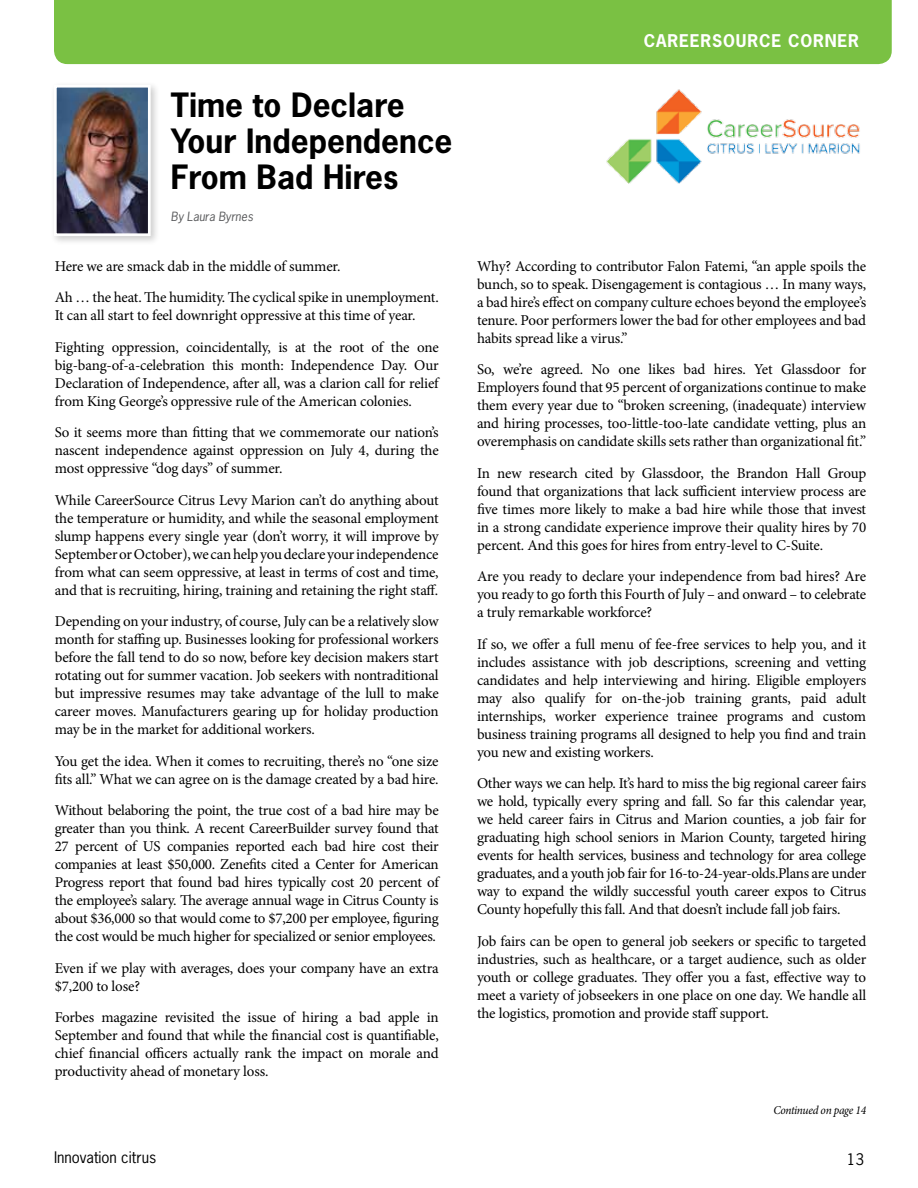
<style>
.page{position:relative;width:918px;height:1188px;background:#fff}
.page>*{position:absolute;margin:0;border:0;box-sizing:border-box;transform-origin:0 0}
.t1{font:700 31.5px/36px "News Gothic Std";color:#000}
.t2{font:700 16.5px "News Gothic Std";letter-spacing:.05em;color:#fff}
.t3{font:15px/18px "Minion Pro";letter-spacing:-.015em;color:#000;text-align:justify}
.t4{font:15px "News Gothic Std";color:#000}
.t5{font:italic 12px "Minion Pro";letter-spacing:-.03em;color:#000;scale:.95 1}
.t6{font:italic 12px "News Gothic Std";color:#58595b}
</style>
<div class="page">
<div style="left:54px;top:0;width:838px;height:64px;background:#7ac143"></div>
<div style="left:51px;top:81px;width:109px;height:165px;background:#000;opacity:.2"></div>
<img style="left:58px;top:89px;width:89px;height:143px">
<div style="left:54px;top:85px;width:97px;height:151px;border:3px solid #fff"></div>
<img style="left:606px;top:89px;width:254px;height:95px">
<h1 class="t1" style="left:171px;top:87px;width:283px">Time to Declare<br>Your Independence<br>From Bad Hires</h1>
<p class="t6" style="left:171px;top:209px;width:84px">By Laura Byrnes</p>
<p class="t3" style="left:55px;top:250px;width:386px;line-height:31.5px">Here we are smack dab in the middle of summer.<br>Ah … the heat. The humidity. The cyclical spike in unemployment.</p>
<p class="t3" style="left:55px;top:300px;width:385px;line-height:31.5px">It can all start to feel downright oppressive at this time of year.<br>Fighting oppression, coincidentally, is at the root of the one</p>
<p class="t3" style="left:55px;top:356px;width:386px">big-bang-of-a-celebration this month: Independence Day. Our Declaration of Independence, after all, was a clarion call for relief from King George’s oppressive rule of the American colonies.</p>
<p class="t3" style="left:55px;top:423px;width:386px">So it seems more than fitting that we commemorate our nation’s nascent independence against oppression on July 4, during the most oppressive “dog days” of summer.</p>
<p class="t3" style="left:55px;top:491px;width:386px">While CareerSource Citrus Levy Marion can’t do anything about the temperature or humidity, and while the seasonal employment slump happens every single year (don’t worry, it will improve by September or October), we can help you declare your independence from what can seem oppressive, at least in terms of cost and time, and that is recruiting, hiring, training and retaining the right staff.</p>
<p class="t3" style="left:55px;top:612px;width:386px">Depending on your industry, of course, July can be a relatively slow month for staffing up. Businesses looking for professional workers before the fall tend to do so now, before key decision makers start rotating out for summer vacation. Job seekers with nontraditional but impressive resumes may take advantage of the lull to make career moves. Manufacturers gearing up for holiday production may be in the market for additional workers.</p>
<p class="t3" style="left:55px;top:752px;width:385px">You get the idea. When it comes to recruiting, there’s no “one size fits all.” What we can agree on is the damage created by a bad hire.</p>
<p class="t3" style="left:55px;top:801px;width:386px">Without belaboring the point, the true cost of a bad hire may be greater than you think. A recent CareerBuilder survey found that 27 percent of US companies reported each bad hire cost their companies at least $50,000. Zenefits cited a Center for American Progress report that found bad hires typically cost 20 percent of the employee’s salary. The average annual wage in Citrus County is about $36,000 so that would come to $7,200 per employee, figuring the cost would be much higher for specialized or senior employees.</p>
<p class="t3" style="left:55px;top:959px;width:386px">Even if we play with averages, does your company have an extra $7,200 to lose?</p>
<p class="t3" style="left:55px;top:1008px;width:386px">Forbes magazine revisited the issue of hiring a bad apple in September and found that while the financial cost is quantifiable, chief financial officers actually rank the impact on morale and productivity ahead of monetary loss.</p>
<p class="t2" style="left:644px;top:30px;width:217px">CAREERSOURCE CORNER</p>
<p class="t3" style="left:477px;top:257px;width:391px">Why? According to contributor Falon Fatemi, “an apple spoils the bunch, so to speak. Disengagement is contagious … In many ways, a bad hire’s effect on company culture echoes beyond the employee’s tenure. Poor performers lower the bad for other employees and bad habits spread like a virus.”</p>
<p class="t3" style="left:477px;top:360px;width:391px">So, we’re agreed. No one likes bad hires. Yet Glassdoor for Employers found that 95 percent of organizations continue to make them every year due to “broken screening, (inadequate) interview and hiring processes, too-little-too-late candidate vetting, plus an overemphasis on candidate skills sets rather than organizational fit.”</p>
<p class="t3" style="left:477px;top:464px;width:391px">In new research cited by Glassdoor, the Brandon Hall Group found that organizations that lack sufficient interview process are five times more likely to make a bad hire while those that invest in a strong candidate experience improve their quality hires by 70 percent. And this goes for hires from entry-level to C-Suite.</p>
<p class="t3" style="left:477px;top:567px;width:391px">Are you ready to declare your independence from bad hires? Are you ready to go forth this Fourth of July – and onward – to celebrate a truly remarkable workforce?</p>
<p class="t3" style="left:477px;top:635px;width:391px">If so, we offer a full menu of fee-free services to help you, and it includes assistance with job descriptions, screening and vetting candidates and help interviewing and hiring. Eligible employers may also qualify for on-the-job training grants, paid adult internships, worker experience trainee programs and custom business training programs all designed to help you find and train you new and existing workers.</p>
<p class="t3" style="left:477px;top:774px;width:391px">Other ways we can help. It’s hard to miss the big regional career fairs we hold, typically every spring and fall. So far this calendar year, we held career fairs in Citrus and Marion counties, a job fair for graduating high school seniors in Marion County, targeted hiring events for health services, business and technology for area college graduates, and a youth job fair for 16-to-24-year-olds.Plans are under way to expand the wildly successful youth career expos to Citrus County hopefully this fall. And that doesn’t include fall job fairs.</p>
<p class="t3" style="left:477px;top:932px;width:391px">Job fairs can be open to general job seekers or specific to targeted industries, such as healthcare, or a target audience, such as older youth or college graduates. They offer you a fast, effective way to meet a variety of jobseekers in one place on one day. We handle all the logistics, promotion and provide staff support.</p>
<p class="t5" style="left:773px;top:1102px;width:99px">Continued on page 14</p>
<p class="t4" style="left:54px;top:1147px;width:104px">Innovation citrus</p>
<p class="t4" style="left:847px;top:1149px;width:19px">13</p>
</div>
